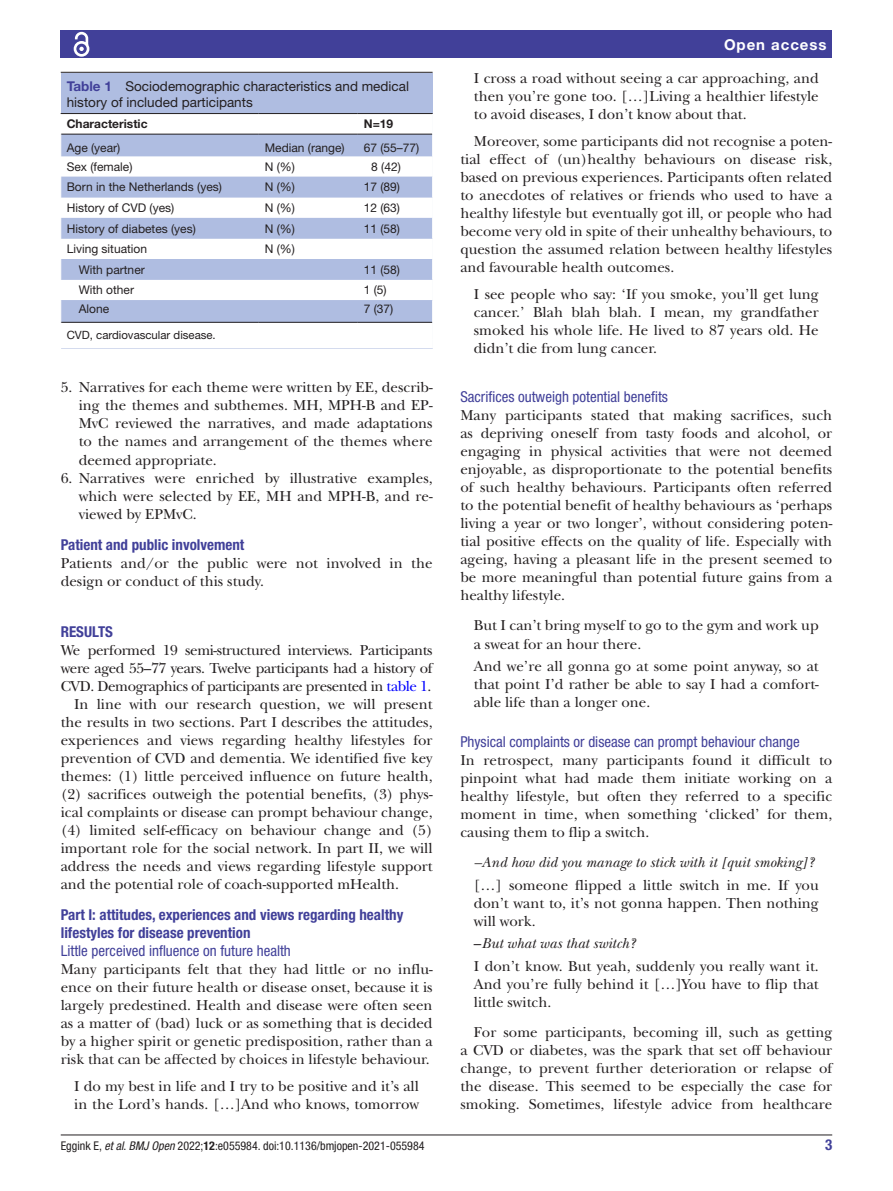
<style>
.page{position:relative;width:893px;height:1191px;background:#fff}
.page>*{position:absolute;margin:0;border:0;box-sizing:border-box;transform-origin:0 0}
.t1{font:15px/18px "New Baskerville";color:#231f20;text-align:justify}
.t2{font:15px "New Baskerville";letter-spacing:-.025em;color:#231f20}
.t3{font:condensed 15px "Helvetica Neue LT Std";color:#414099}
.t4{font:700 condensed 15px/18px "Helvetica Neue LT Std";color:#414099}
.t5{font:italic 15px "New Baskerville";color:#231f20}
.t6{font:700 15px "Helvetica Neue LT Std";letter-spacing:.065em;color:#fff}
.t7{font:13.5px/16.5px "Helvetica Neue LT Std";color:#231f20}
.t8{font:12px "Helvetica Neue LT Std";color:#231f20}
.t9{font:condensed 12px "Helvetica Neue LT Std";color:#231f20}
.t10{font:700 12px "Helvetica Neue LT Std";color:#231f20}
.t11{font:11.4px "Helvetica Neue LT Std";color:#231f20}
.s1{font-weight:700;color:#414099}
.s2{color:#00f}
.s3{font-style:italic}
.s4{font-weight:700}
</style>
<div class="page">
<hr style="left:61px;top:1134px;width:771px;height:1px;background:#231f20">
<div style="left:61px;top:31px;width:771px;height:27px;background:#414099"></div>
<svg style="left:73px;top:31px;width:17px;height:26px"></svg>
<div style="left:61px;top:73px;width:372px;height:275px;background:#afbde1"></div>
<hr style="left:61px;top:72px;width:372px;height:1px;background:#231f20">
<div style="left:61px;top:114px;width:371px;height:234px;background:#fff"></div>
<svg style="left:61px;top:135px;width:371px;height:187px"></svg>
<hr style="left:61px;top:113px;width:198px;height:1px;background:#231f20">
<hr style="left:61px;top:134px;width:198px;height:1px;background:#231f20">
<hr style="left:259px;top:113px;width:99px;height:1px;background:#231f20">
<hr style="left:259px;top:134px;width:99px;height:1px;background:#231f20">
<hr style="left:358px;top:113px;width:75px;height:1px;background:#231f20">
<hr style="left:358px;top:134px;width:74px;height:1px;background:#231f20">
<hr style="left:61px;top:322px;width:198px;height:1px;background:#231f20">
<hr style="left:259px;top:322px;width:99px;height:1px;background:#231f20">
<hr style="left:358px;top:322px;width:74px;height:1px;background:#231f20">
<svg style="left:432px;top:114px;width:1px;height:234px"></svg>
<hr style="left:67px;top:339px;width:366px;height:1px;background:#fff">
<p class="t7" style="left:67px;top:77px;width:344px"><span class="s1">Table 1</span> Sociodemographic characteristics and medical history of included participants</p>
<p class="t10" style="left:67px;top:116px;width:82px">Characteristic</p>
<p class="t10" style="left:364px;top:116px;width:31px">N=19</p>
<p class="t8" style="left:67px;top:140px;width:55px">Age (year)</p>
<p class="t8" style="left:265px;top:140px;width:81px">Median (range)</p>
<p class="t8" style="left:364px;top:140px;width:57px">67 (55–77)</p>
<p class="t8" style="left:67px;top:159px;width:67px">Sex (female)</p>
<p class="t8" style="left:265px;top:159px;width:32px">N (%)</p>
<p class="t8" style="left:371px;top:159px;width:31px">8 (42)</p>
<p class="t8" style="left:67px;top:180px;width:157px">Born in the Netherlands (yes)</p>
<p class="t8" style="left:265px;top:180px;width:32px">N (%)</p>
<p class="t8" style="left:364px;top:180px;width:38px">17 (89)</p>
<p class="t8" style="left:67px;top:200px;width:109px">History of CVD (yes)</p>
<p class="t8" style="left:265px;top:200px;width:32px">N (%)</p>
<p class="t8" style="left:364px;top:200px;width:38px">12 (63)</p>
<p class="t8" style="left:67px;top:221px;width:131px">History of diabetes (yes)</p>
<p class="t8" style="left:265px;top:221px;width:32px">N (%)</p>
<p class="t8" style="left:364px;top:221px;width:38px">11 (58)</p>
<p class="t8" style="left:67px;top:242px;width:82px">Living situation</p>
<p class="t8" style="left:265px;top:242px;width:32px">N (%)</p>
<p class="t8" style="left:79px;top:262px;width:68px">With partner</p>
<p class="t8" style="left:364px;top:262px;width:38px">11 (58)</p>
<p class="t8" style="left:79px;top:283px;width:57px">With other</p>
<p class="t8" style="left:364px;top:283px;width:24px">1 (5)</p>
<p class="t8" style="left:79px;top:302px;width:32px">Alone</p>
<p class="t8" style="left:364px;top:302px;width:31px">7 (37)</p>
<p class="t11" style="left:67px;top:328px;width:151px">CVD, cardiovascular disease.</p>
<p class="t1" style="left:79px;top:379px;width:355px;text-indent:-18px">5. Narratives for each theme were written by EE, describ&shy;ing the themes and subthemes. MH, MPH-B and EP-MvC reviewed the narratives, and made adaptations to the names and arrangement of the themes where deemed appropriate.</p>
<p class="t1" style="left:79px;top:469px;width:355px;text-indent:-18px">6. Narratives were enriched by illustrative examples, which were selected by EE, MH and MPH-B, and re&shy;viewed by EPMvC.</p>
<p class="t4" style="left:61px;top:535px;width:185px">Patient and public involvement</p>
<p class="t1" style="left:61px;top:554px;width:373px">Patients and/or the public were not involved in the design or conduct of this study.</p>
<p class="t4" style="left:61px;top:622px;width:54px">RESULTS</p>
<p class="t2" style="left:61px;top:641px;width:373px">We performed 19 semi-structured interviews. Participants</p>
<p class="t2" style="left:61px;top:659px;width:373px">were aged 55–77 years. Twelve participants had a history of</p>
<p class="t2" style="left:61px;top:677px;width:372px">CVD. Demographics of participants are presented in <span class="s2">table 1</span>.</p>
<p class="t1" style="left:74px;top:695px;width:360px">In line with our research question, we will present</p>
<p class="t1" style="left:61px;top:713px;width:373px">the results in two sections. Part I describes the attitudes,</p>
<p class="t1" style="left:61px;top:731px;width:373px">experiences and views regarding healthy lifestyles for</p>
<p class="t1" style="left:61px;top:749px;width:373px">prevention of CVD and dementia. We identified five key</p>
<p class="t1" style="left:61px;top:767px;width:373px">themes: (1) little perceived influence on future health,</p>
<p class="t1" style="left:61px;top:785px;width:373px">(2) sacrifices outweigh the potential benefits, (3) phys-</p>
<p class="t1" style="left:61px;top:803px;width:373px">ical complaints or disease can prompt behaviour change,</p>
<p class="t1" style="left:61px;top:821px;width:373px">(4) limited self-efficacy on behaviour change and (5)</p>
<p class="t1" style="left:61px;top:839px;width:373px">important role for the social network. In part II, we will</p>
<p class="t1" style="left:61px;top:857px;width:373px">address the needs and views regarding lifestyle support</p>
<p class="t1" style="left:61px;top:875px;width:340px">and the potential role of coach-supported mHealth.</p>
<p class="t4" style="left:61px;top:905px;width:344px">Part I: attitudes, experiences and views regarding healthy lifestyles for disease prevention</p>
<p class="t3" style="left:61px;top:942px;width:232px">Little perceived influence on future health</p>
<p class="t1" style="left:61px;top:960px;width:373px">Many participants felt that they had little or no influ&shy;ence on their future health or disease onset, because it is largely predestined. Health and disease were often seen as a matter of (bad) luck or as something that is decided by a higher spirit or genetic predisposition, rather than a risk that can be affected by choices in lifestyle behaviour.</p>
<p class="t1" style="left:74px;top:1077px;width:346px">I do my best in life and I try to be positive and it’s all in the Lord’s hands. […]And who knows, tomorrow</p>
<p class="t6" style="left:724px;top:35px;width:104px">Open access</p>
<p class="t1" style="left:474px;top:69px;width:346px">I cross a road without seeing a car approaching, and then you’re gone too. […]Living a healthier lifestyle to avoid diseases, I don’t know about that.</p>
<p class="t1" style="left:460px;top:132px;width:373px;text-indent:14px">Moreover, some participants did not recognise a poten&shy;tial effect of (un)healthy behaviours on disease risk, based on previous experiences. Participants often related to anecdotes of relatives or friends who used to have a healthy lifestyle but eventually got ill, or people who had become very old in spite of their unhealthy behaviours, to question the assumed relation between healthy lifestyles and favourable health outcomes.</p>
<p class="t1" style="left:474px;top:285px;width:346px">I see people who say: ‘If you smoke, you’ll get lung cancer.’ Blah blah blah. I mean, my grandfather smoked his whole life. He lived to 87 years old. He didn’t die from lung cancer.</p>
<p class="t3" style="left:460px;top:388px;width:209px">Sacrifices outweigh potential benefits</p>
<p class="t1" style="left:460px;top:406px;width:373px">Many participants stated that making sacrifices, such as depriving oneself from tasty foods and alcohol, or engaging in physical activities that were not deemed enjoyable, as disproportionate to the potential benefits of such healthy behaviours. Participants often referred to the potential benefit of healthy behaviours as ‘perhaps living a year or two longer’, without considering poten&shy;tial positive effects on the quality of life. Especially with ageing, having a pleasant life in the present seemed to be more meaningful than potential future gains from a healthy lifestyle.</p>
<p class="t1" style="left:474px;top:617px;width:346px">But I can’t bring myself to go to the gym and work up a sweat for an hour there.</p>
<p class="t1" style="left:474px;top:657px;width:346px">And we’re all gonna go at some point anyway, so at that point I’d rather be able to say I had a comfort&shy;able life than a longer one.</p>
<p class="t3" style="left:460px;top:733px;width:341px">Physical complaints or disease can prompt behaviour change</p>
<p class="t1" style="left:460px;top:751px;width:373px">In retrospect, many participants found it difficult to pinpoint what had made them initiate working on a healthy lifestyle, but often they referred to a specific moment in time, when something ‘clicked’ for them, causing them to flip a switch.</p>
<p class="t5" style="left:474px;top:853px;width:342px">–And how did you manage to stick with it [quit smoking]?</p>
<p class="t1" style="left:474px;top:876px;width:346px">[…] someone flipped a little switch in me. If you don’t want to, it’s not gonna happen. Then nothing will work.</p>
<p class="t1" style="left:474px;top:932px;width:346px;line-height:22.5px">–<span class="s3">But what was that switch?<br></span>I don’t know. But yeah, suddenly you really want it.</p>
<p class="t1" style="left:474px;top:975px;width:346px">And you’re fully behind it […]You have to flip that little switch.</p>
<p class="t1" style="left:460px;top:1023px;width:373px;text-indent:14px">For some participants, becoming ill, such as getting a CVD or diabetes, was the spark that set off behaviour change, to prevent further deterioration or relapse of the disease. This seemed to be especially the case for smoking. Sometimes, lifestyle advice from healthcare</p>
<p class="t9" style="left:61px;top:1138px;width:365px">Eggink E, <span class="s3">et al</span>. <span class="s3">BMJ Open</span> 2022;<span class="s4">12</span>:e055984. doi:10.1136/bmjopen-2021-055984</p>
<p class="t4" style="left:825px;top:1135px;width:9px">3</p>
</div>
